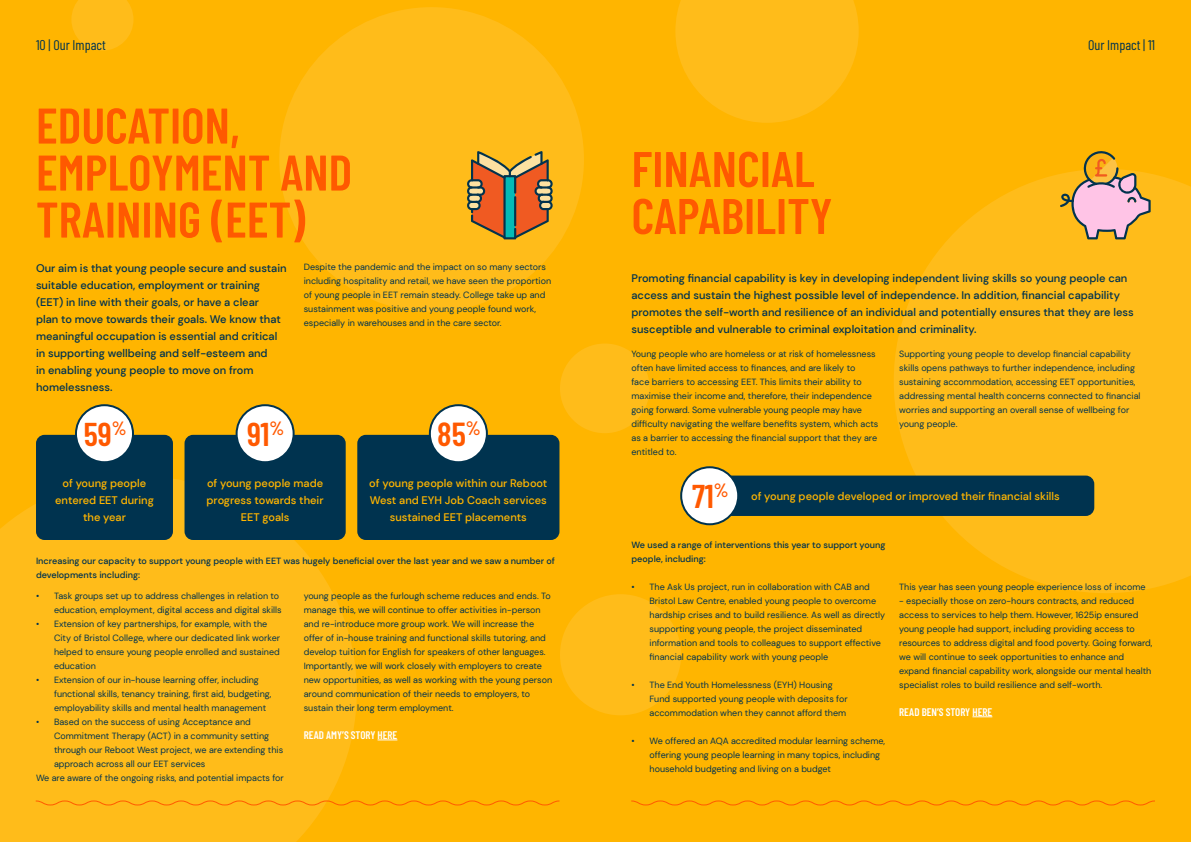
<style>
.page{position:relative;width:1191px;height:842px;background:#ffb500}
.page>*{position:absolute;margin:0;border:0;box-sizing:border-box;transform-origin:0 0}
.t1{font:600 50px/47px "Barlow Condensed";color:#ff5900}
.t2{font:600 33.3px "Barlow Condensed";color:#ff5900}
.t3{font:600 32.9px "Barlow Condensed";color:#ff5900}
.t4{font:14px "Barlow Condensed";color:#00334f}
.t5{font:500 11px/17px "DM Sans";color:#00334f}
.t6{font:500 11px/17px "DM Sans";color:#ffb500;text-align:center}
.t7{font:600 11px "Barlow Condensed";color:#fff}
.t8{font:9px/14px "DM Sans";color:#00334f}
.t9{font:500 9px/14px "DM Sans";color:#00334f}
</style>
<div class="page">
<div style="left:279px;top:7px;width:305px;height:305px;background:#ffbc1a;border-radius:50%"></div>
<div style="left:560px;top:343px;width:89px;height:90px;background:#ffbc1a;border-radius:50%"></div>
<svg style="left:893px;top:174px;width:298px;height:419px;fill:#ffbc1a"></svg>
<svg style="left:0;top:479px;width:357px;height:363px;background:#febb18"></svg>
<div style="left:560px;top:594px;width:121px;height:121px;background:#ffbc1a;border-radius:50%"></div>
<svg style="left:675px;top:0;width:183px;height:123px"></svg>
<svg style="left:71px;top:0;width:62px;height:51px"></svg>
<div style="left:36px;top:435px;width:137px;height:105px;background:#00334f;border-radius:9px"></div>
<svg style="left:1060px;top:151px;width:90px;height:88px"></svg>
<svg style="left:467px;top:151px;width:85px;height:88px"></svg>
<hr style="left:514px;top:196px;width:2px;height:30px;background:#02334e">
<svg style="left:972px;top:716px;width:20px;height:1px"></svg>
<svg style="left:377px;top:740px;width:20px;height:1px"></svg>
<svg style="left:631px;top:800px;width:524px;height:6px"></svg>
<svg style="left:35px;top:800px;width:525px;height:6px"></svg>
<div style="left:76px;top:405px;width:57px;height:57px;background:#fff;border-radius:50%"></div>
<div style="left:75px;top:404px;width:59px;height:59px;border:2px solid #00334f;border-radius:50%"></div>
<div style="left:722px;top:476px;width:372px;height:40px;background:#00334f;border-radius:9px"></div>
<div style="left:681px;top:467px;width:57px;height:57px;background:#fff;border-radius:50%"></div>
<div style="left:680px;top:466px;width:59px;height:59px;border:2px solid #00334f;border-radius:50%"></div>
<div style="left:184px;top:435px;width:162px;height:105px;background:#00334f;border-radius:9px"></div>
<div style="left:357px;top:435px;width:202px;height:105px;background:#00334f;border-radius:9px"></div>
<div style="left:430px;top:405px;width:57px;height:57px;background:#fff;border-radius:50%"></div>
<div style="left:429px;top:404px;width:59px;height:59px;border:2px solid #00334f;border-radius:50%"></div>
<div style="left:237px;top:405px;width:57px;height:57px;background:#fff;border-radius:50%"></div>
<div style="left:236px;top:404px;width:59px;height:59px;border:2px solid #00334f;border-radius:50%"></div>
<h3 class="t4" style="left:36px;top:35px;width:71px">10 | Our Impact</h3>
<h3 class="t4" style="left:1088px;top:35px;width:68px">Our Impact | 11</h3>
<h1 class="t1" style="left:36px;top:99px;width:318px">EDUCATION,<br>EMPLOYMENT AND<br>TRAINING (EET)</h1>
<p class="t5" style="left:36px;top:260px;width:252px">Our aim is that young people secure and sustain suitable education, employment or training (EET) in line with their goals, or have a clear<br>plan to move towards their goals. We know that meaningful occupation is essential and critical in supporting wellbeing and self-esteem and<br>in enabling young people to move on from homelessness.</p>
<p class="t8" style="left:304px;top:260px;width:249px">Despite the pandemic and the impact on so many sectors including hospitality and retail, we have seen the proportion of young people in EET remain steady. College take up and sustainment was positive and young people found work, especially in warehouses and in the care sector.</p>
<h3 class="t3" style="left:84px;top:410px;width:44px">59<sup>%</sup></h3>
<p class="t6" style="left:55px;top:474px;width:100px">of young people entered EET during the year</p>
<h3 class="t3" style="left:247px;top:410px;width:39px">91<sup>%</sup></h3>
<h2 class="t2" style="left:437px;top:410px;width:45px">85<sup>%</sup></h2>
<p class="t6" style="left:207px;top:474px;width:118px">of young people made progress towards their<br>EET goals</p>
<p class="t6" style="left:369px;top:474px;width:180px">of young people within our Reboot<br>West and EYH Job Coach services sustained EET placements</p>
<p class="t9" style="left:36px;top:554px;width:520px">Increasing our capacity to support young people with EET was hugely beneficial over the last year and we saw a number of developments including:</p>
<p class="t8" style="left:36px;top:589px;width:247px;text-align:right">• Task groups set up to address challenges in relation to education, employment, digital access and digital skills</p>
<p class="t8" style="left:54px;top:617px;width:227px;text-indent:-18px">• Extension of key partnerships, for example, with the City of Bristol College, where our dedicated link worker helped to ensure young people enrolled and sustained education</p>
<p class="t8" style="left:54px;top:673px;width:219px;text-indent:-18px">• Extension of our in-house learning offer, including functional skills, tenancy training, first aid, budgeting, employability skills and mental health management</p>
<p class="t8" style="left:36px;top:715px;width:216px">• Based on the success of using Acceptance and</p>
<p class="t8" style="left:54px;top:729px;width:217px">Commitment Therapy (ACT) in a community setting</p>
<p class="t8" style="left:54px;top:743px;width:231px">through our Reboot West project, we are extending this</p>
<p class="t8" style="left:54px;top:757px;width:153px">approach across all our EET services</p>
<p class="t8" style="left:36px;top:771px;width:249px">We are aware of the ongoing risks, and potential impacts for</p>
<p class="t8" style="left:304px;top:589px;width:250px">young people as the furlough scheme reduces and ends. To manage this, we will continue to offer activities in-person and re-introduce more group work. We will increase the offer of in-house training and functional skills tutoring, and develop tuition for English for speakers of other languages.<br>Importantly, we will work closely with employers to create new opportunities, as well as working with the young person around communication of their needs to employers, to sustain their long term employment.</p>
<p class="t7" style="left:304px;top:727px;width:95px">READ AMY’S STORY HERE</p>
<h1 class="t1" style="left:631px;top:142px;width:202px">FINANCIAL<br>CAPABILITY</h1>
<p class="t5" style="left:631px;top:270px;width:504px">Promoting financial capability is key in developing independent living skills so young people can access and sustain the highest possible level of independence. In addition, financial capability promotes the self-worth and resilience of an individual and potentially ensures that they are less susceptible and vulnerable to criminal exploitation and criminality.</p>
<p class="t8" style="left:631px;top:347px;width:248px">Young people who are homeless or at risk of homelessness often have limited access to finances, and are likely to<br>face barriers to accessing EET. This limits their ability to maximise their income and, therefore, their independence going forward. Some vulnerable young people may have difficulty navigating the welfare benefits system, which acts as a barrier to accessing the financial support that they are entitled to.</p>
<p class="t8" style="left:899px;top:347px;width:243px">Supporting young people to develop financial capability skills opens pathways to further independence, including sustaining accommodation, accessing EET opportunities, addressing mental health concerns connected to financial worries and supporting an overall sense of wellbeing for young people.</p>
<h3 class="t3" style="left:692px;top:472px;width:38px">71<sup>%</sup></h3>
<p class="t6" style="left:751px;top:487px;width:310px">of young people developed or improved their financial skills</p>
<p class="t9" style="left:631px;top:538px;width:255px">We used a range of interventions this year to support young people, including:</p>
<p class="t8" style="left:649px;top:580px;width:237px;text-indent:-18px">• The Ask Us project, run in collaboration with CAB and Bristol Law Centre, enabled young people to overcome hardship crises and to build resilience. As well as directly supporting young people, the project disseminated information and tools to colleagues to support effective financial capability work with young people</p>
<p class="t8" style="left:649px;top:678px;width:200px;text-indent:-18px">• The End Youth Homelessness (EYH) Housing<br>Fund supported young people with deposits for accommodation when they cannot afford them</p>
<p class="t8" style="left:649px;top:734px;width:237px;text-indent:-18px">• We offered an AQA accredited modular learning scheme, offering young people learning in many topics, including household budgeting and living on a budget</p>
<p class="t8" style="left:899px;top:580px;width:248px">This year has seen young people experience loss of income</p>
<p class="t8" style="left:899px;top:594px;width:255px">- especially those on zero-hours contracts, and reduced access to services to help them. However, 1625ip ensured young people had support, including providing access to resources to address digital and food poverty. Going forward, we will continue to seek opportunities to enhance and expand financial capability work, alongside our mental health specialist roles to build resilience and self-worth.</p>
<p class="t7" style="left:899px;top:704px;width:95px">READ BEN’S STORY HERE</p>
</div>
